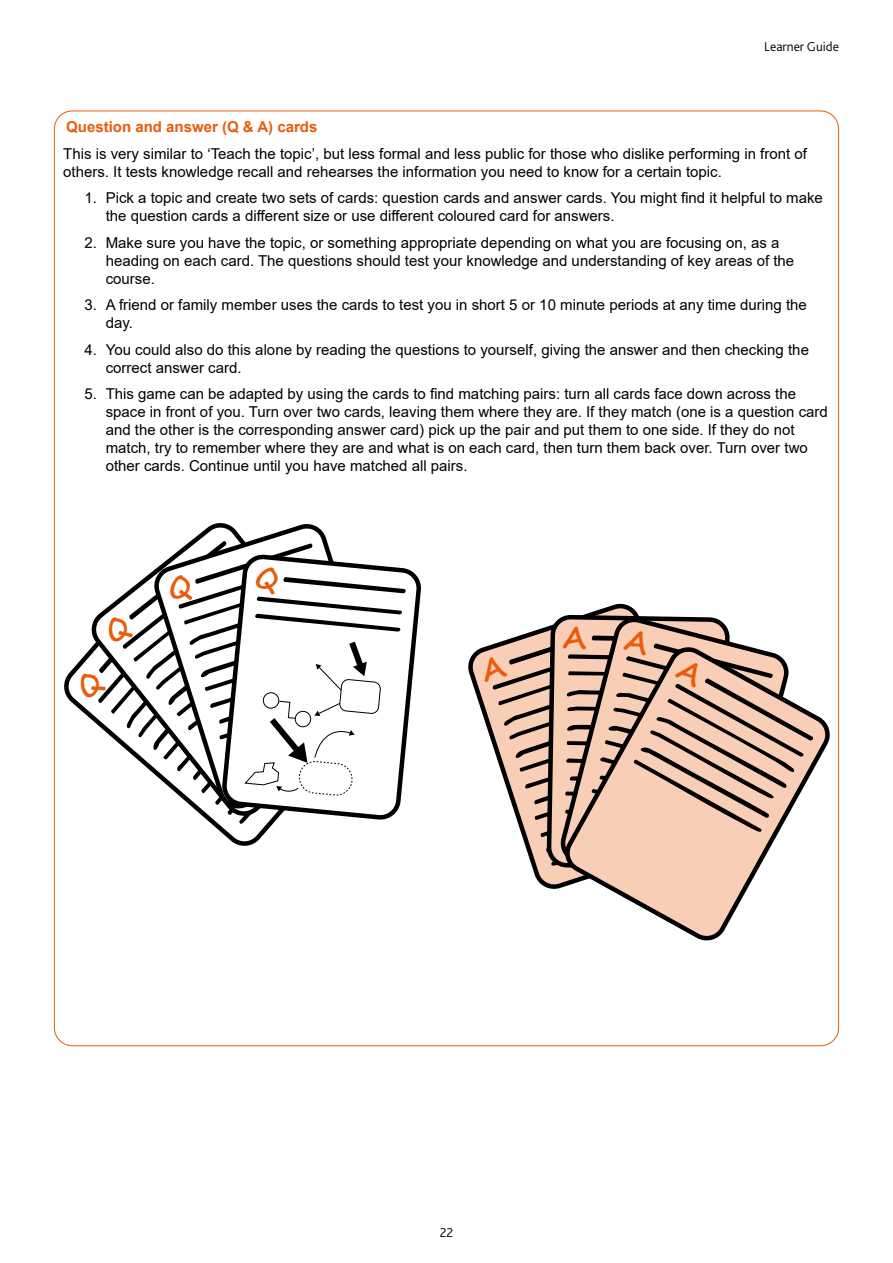
<style>
.page{position:relative;width:893px;height:1263px;background:#fff}
.page>*{position:absolute;margin:0;border:0;box-sizing:border-box;transform-origin:0 0}
.t1{font:15px/18px "Arial";color:#000}
.t2{font:700 15px "Arial";color:#ea5b0c}
.t3{font:300 13.5px "Bliss Pro";color:#000}
</style>
<div class="page">
<svg style="left:468px;top:603px;width:169px;height:286px"></svg>
<svg style="left:559px;top:713px;width:271px;height:228px"></svg>
<svg style="left:64px;top:667px;width:205px;height:179px"></svg>
<svg style="left:191px;top:524px;width:136px;height:17px"></svg>
<svg style="left:406px;top:568px;width:15px;height:176px"></svg>
<svg style="left:479px;top:617px;width:334px;height:260px"></svg>
<svg style="left:74px;top:541px;width:332px;height:288px"></svg>
<p class="t3" style="left:764px;top:38px;width:76px">Learner Guide</p>
<p class="t2" style="left:66px;top:116px;width:253px">Question and answer (Q &amp; A) cards</p>
<p class="t1" style="left:63px;top:144px;width:745px">This is very similar to ‘Teach the topic’, but less formal and less public for those who dislike performing in front of others. It tests knowledge recall and rehearses the information you need to know for a certain topic.</p>
<p class="t1" style="left:106px;top:189px;width:719px;text-indent:-21px">1. Pick a topic and create two sets of cards: question cards and answer cards. You might find it helpful to make the question cards a different size or use different coloured card for answers.</p>
<p class="t1" style="left:106px;top:233px;width:690px;text-indent:-21px">2. Make sure you have the topic, or something appropriate depending on what you are focusing on, as a heading on each card. The questions should test your knowledge and understanding of key areas of the course.</p>
<p class="t1" style="left:106px;top:296px;width:703px;text-indent:-21px">3. A friend or family member uses the cards to test you in short 5 or 10 minute periods at any time during the day.</p>
<p class="t1" style="left:106px;top:340px;width:705px;text-indent:-21px">4. You could also do this alone by reading the questions to yourself, giving the answer and then checking the correct answer card.</p>
<p class="t1" style="left:106px;top:385px;width:724px;text-indent:-21px">5. This game can be adapted by using the cards to find matching pairs: turn all cards face down across the space in front of you. Turn over two cards, leaving them where they are. If they match (one is a question card and the other is the corresponding answer card) pick up the pair and put them to one side. If they do not match, try to remember where they are and what is on each card, then turn them back over. Turn over two other cards. Continue until you have matched all pairs.</p>
<p class="t3" style="left:440px;top:1224px;width:15px">22</p>
</div>
